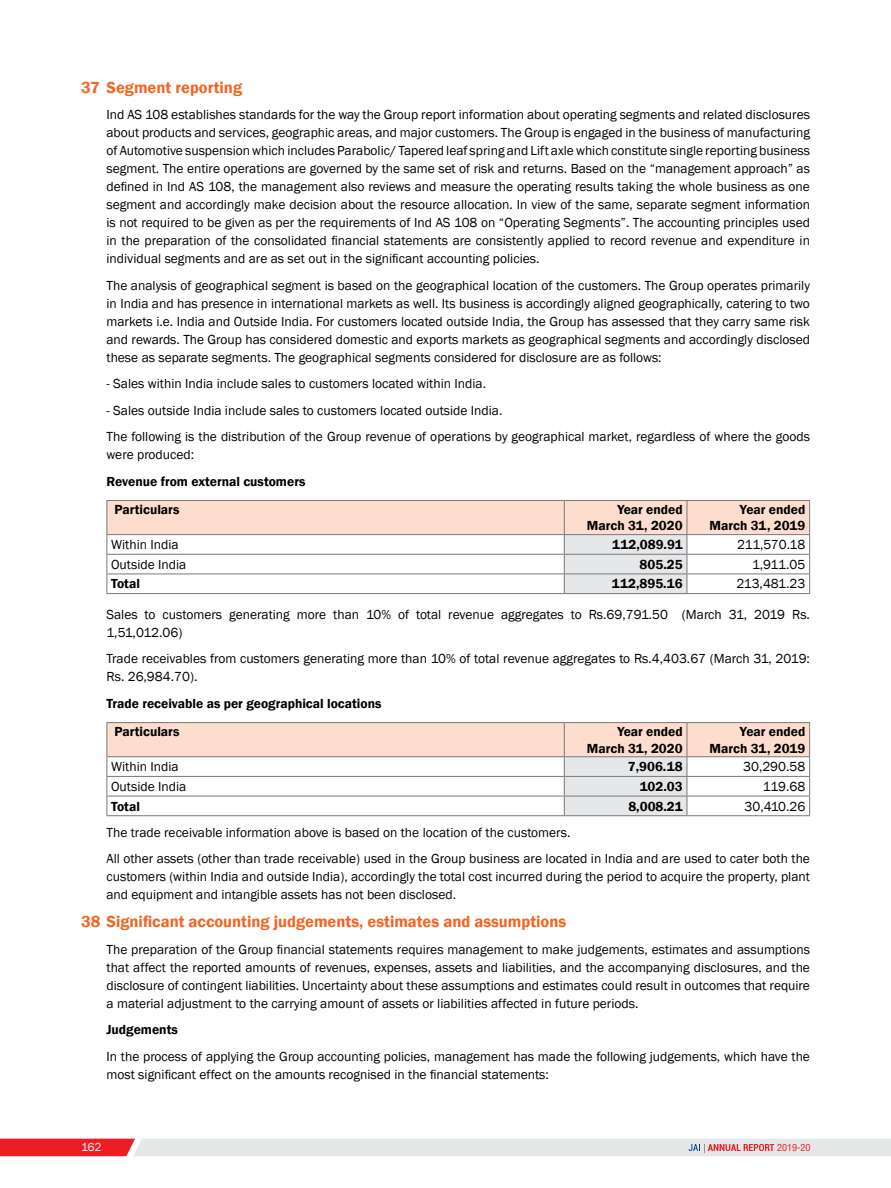
<style>
.page{position:relative;width:891px;height:1188px;background:#fff}
.page>*{position:absolute;margin:0;border:0;box-sizing:border-box;transform-origin:0 0}
.t1{font:600 16.5px "Franklin Gothic";color:#f26522}
.t2{font:13.5px/18px "Franklin Gothic";color:#000}
.t3{font:600 13.5px/16.2px "Franklin Gothic";color:#000;text-align:right}
.t4{font:12px "Franklin Gothic";color:#fff}
.t5{font:700 condensed 9.45px "Helvetica";color:#ed1d24;scale:1.05 1}
</style>
<div class="page">
<svg style="left:0;top:1139px;width:891px;height:17px;background:#e6c4c6"></svg>
<svg style="left:107px;top:500px;width:703px;height:93px"></svg>
<hr style="left:107px;top:593px;width:457px;height:1px;background:#77787b">
<hr style="left:564px;top:593px;width:123px;height:1px;background:#77787b">
<hr style="left:687px;top:593px;width:123px;height:1px;background:#77787b">
<hr style="left:107px;top:722px;width:457px;height:1px;background:#77787b">
<hr style="left:564px;top:722px;width:123px;height:1px;background:#77787b">
<hr style="left:687px;top:722px;width:123px;height:1px;background:#77787b">
<svg style="left:107px;top:723px;width:703px;height:92px"></svg>
<hr style="left:107px;top:815px;width:457px;height:1px;background:#77787b">
<hr style="left:564px;top:815px;width:123px;height:1px;background:#77787b">
<hr style="left:687px;top:815px;width:123px;height:1px;background:#77787b">
<p class="t1" style="left:81px;top:77px;width:163px">37 Segment reporting</p>
<p class="t2" style="left:107px;top:106px;width:705px;text-align:justify">Ind AS 108 establishes standards for the way the Group report information about operating segments and related disclosures about products and services, geographic areas, and major customers. The Group is engaged in the business of manufacturing of Automotive suspension which includes Parabolic/ Tapered leaf spring and Lift axle which constitute single reporting business segment. The entire operations are governed by the same set of risk and returns. Based on the “management approach” as defined in Ind AS 108, the management also reviews and measure the operating results taking the whole business as one segment and accordingly make decision about the resource allocation. In view of the same, separate segment information is not required to be given as per the requirements of Ind AS 108 on “Operating Segments”. The accounting principles used in the preparation of the consolidated financial statements are consistently applied to record revenue and expenditure in individual segments and are as set out in the significant accounting policies.</p>
<p class="t2" style="left:107px;top:276px;width:705px;text-align:justify">The analysis of geographical segment is based on the geographical location of the customers. The Group operates primarily in India and has presence in international markets as well. Its business is accordingly aligned geographically, catering to two markets i.e. India and Outside India. For customers located outside India, the Group has assessed that they carry same risk and rewards. The Group has considered domestic and exports markets as geographical segments and accordingly disclosed these as separate segments. The geographical segments considered for disclosure are as follows:</p>
<p class="t2" style="left:107px;top:375px;width:381px">- Sales within India include sales to customers located within India.</p>
<p class="t2" style="left:107px;top:397px;width:705px;line-height:26.5px">- Sales outside India include sales to customers located outside India.<br>The following is the distribution of the Group revenue of operations by geographical market, regardless of where the goods</p>
<p class="t2" style="left:107px;top:446px;width:89px">were produced:</p>
<p class="t3" style="left:115px;top:467px;width:193px;line-height:28.7px;text-align:left;text-indent:-8px">Revenue from external customers<br>Particulars</p>
<p class="t3" style="left:587px;top:502px;width:97px">Year ended<br>March 31, 2020</p>
<p class="t3" style="left:710px;top:502px;width:97px">Year ended<br>March 31, 2019</p>
<p class="t2" style="left:111px;top:536px;width:69px">Within India</p>
<p class="t3" style="left:612px;top:537px;width:72px">112,089.91</p>
<p class="t2" style="left:737px;top:536px;width:70px">211,570.18</p>
<p class="t2" style="left:111px;top:556px;width:77px">Outside India</p>
<p class="t3" style="left:640px;top:556px;width:45px">805.25</p>
<p class="t2" style="left:752px;top:556px;width:55px">1,911.05</p>
<p class="t3" style="left:111px;top:576px;width:30px">Total</p>
<p class="t3" style="left:612px;top:576px;width:72px">112,895.16</p>
<p class="t2" style="left:736px;top:575px;width:70px">213,481.23</p>
<p class="t2" style="left:106px;top:606px;width:705px">Sales to customers generating more than 10% of total revenue aggregates to Rs.69,791.50 (March 31, 2019 Rs.<br>1,51,012.06)</p>
<p class="t2" style="left:106px;top:650px;width:705px">Trade receivables from customers generating more than 10% of total revenue aggregates to Rs.4,403.67 (March 31, 2019:<br>Rs. 26,984.70).</p>
<p class="t3" style="left:115px;top:689px;width:268px;line-height:28.7px;text-align:left;text-indent:-8px">Trade receivable as per geographical locations<br>Particulars</p>
<p class="t3" style="left:587px;top:724px;width:97px">Year ended<br>March 31, 2020</p>
<p class="t3" style="left:710px;top:724px;width:97px">Year ended<br>March 31, 2019</p>
<p class="t2" style="left:111px;top:758px;width:69px">Within India</p>
<p class="t3" style="left:628px;top:759px;width:56px">7,906.18</p>
<p class="t2" style="left:743px;top:758px;width:64px">30,290.58</p>
<p class="t2" style="left:111px;top:778px;width:77px">Outside India</p>
<p class="t3" style="left:640px;top:779px;width:44px">102.03</p>
<p class="t2" style="left:763px;top:778px;width:44px">119.68</p>
<p class="t3" style="left:111px;top:798px;width:30px">Total</p>
<p class="t3" style="left:628px;top:798px;width:56px">8,008.21</p>
<p class="t2" style="left:745px;top:797px;width:62px">30,410.26</p>
<p class="t2" style="left:107px;top:819px;width:705px;line-height:26.5px">The trade receivable information above is based on the location of the customers.<br>All other assets (other than trade receivable) used in the Group business are located in India and are used to cater both the</p>
<p class="t2" style="left:107px;top:868px;width:705px">customers (within India and outside India), accordingly the total cost incurred during the period to acquire the property, plant and equipment and intangible assets has not been disclosed.</p>
<p class="t1" style="left:81px;top:912px;width:487px">38 Significant accounting judgements, estimates and assumptions</p>
<p class="t2" style="left:107px;top:941px;width:705px;text-align:justify">The preparation of the Group financial statements requires management to make judgements, estimates and assumptions that affect the reported amounts of revenues, expenses, assets and liabilities, and the accompanying disclosures, and the disclosure of contingent liabilities. Uncertainty about these assumptions and estimates could result in outcomes that require a material adjustment to the carrying amount of assets or liabilities affected in future periods.</p>
<p class="t3" style="left:107px;top:1022px;width:73px">Judgements</p>
<p class="t2" style="left:107px;top:1048px;width:705px">In the process of applying the Group accounting policies, management has made the following judgements, which have the most significant effect on the amounts recognised in the financial statements:</p>
<p class="t4" style="left:81px;top:1140px;width:22px">162</p>
<p class="t5" style="left:777px;top:1142px;width:33px">2019-20</p>
</div>
